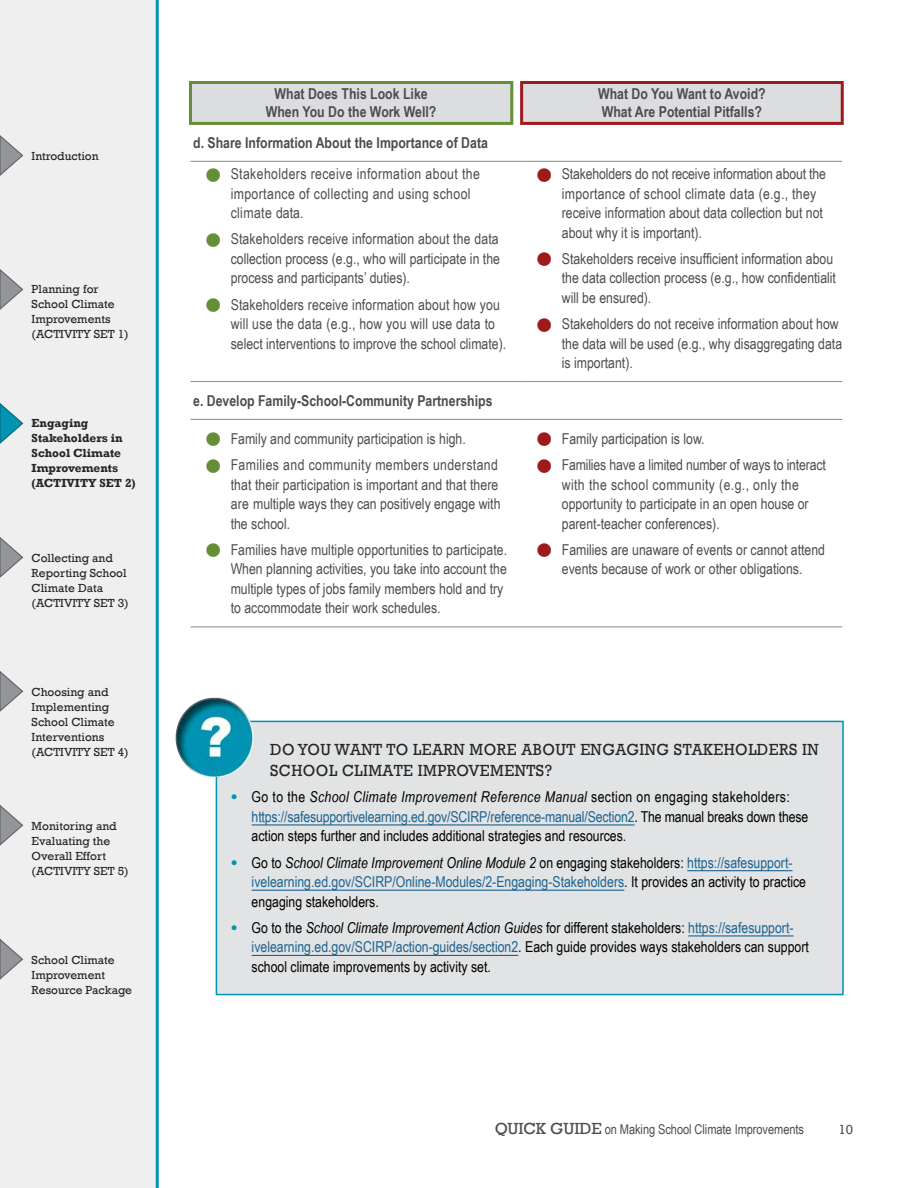
<style>
.page{position:relative;width:918px;height:1188px;background:#fff}
.page>*{position:absolute;margin:0;border:0;box-sizing:border-box;transform-origin:0 0}
.t1{font:16.5px/21px "Rockwell";letter-spacing:.03em;color:#262626;scale:.95 1}
.t2{font:15px/19.5px "Arial Narrow";color:#4d4d4f}
.t3{font:15px/19.5px "Arial Narrow";color:#000}
.t4{font:15px/19.5px "Arial Narrow";color:#1c6392}
.Table_Text_Bold{font:700 15px/18px "Arial Narrow";color:#4d4d4f;text-align:center}
.t5{font:15px/19.5px "Arial Narrow";letter-spacing:.025em;color:#4d4d4f}
.t6{font:13.5px "Arial Narrow";letter-spacing:-.005em;color:#4d4d4f}
.t7{font:13.5px "Rockwell";color:#4d4d4f}
.t8{font:12px/15px "Rockwell";color:#262626}
.t9{font:700 12px/15px "Rockwell";color:#262626}
.s1{font-family:"Arial";font-weight:900;font-size:31.5px;color:#658f36}
.s2{font-family:"Arial";font-weight:900;font-size:31.5px;color:#9d1a1d}
.s3{font-family:"Arial";font-weight:900;color:#0093b2}
.s4{font-style:italic}
.s5{color:#1c6392}
.s6{color:#000}
.s7{font-style:italic;color:#000}
.s8{font-family:"Rockwell";font-size:16.5px}
</style>
<div class="page">
<div style="left:0;top:0;width:159px;height:1188px;background:#efeff0"></div>
<hr style="left:156px;top:0;width:3px;height:1188px;background:#0093b2">
<svg style="left:0;top:135px;width:24px;height:41px"></svg>
<svg style="left:0;top:269px;width:24px;height:41px"></svg>
<svg style="left:0;top:403px;width:24px;height:41px"></svg>
<svg style="left:0;top:537px;width:24px;height:41px"></svg>
<svg style="left:0;top:671px;width:24px;height:41px"></svg>
<svg style="left:0;top:805px;width:24px;height:41px"></svg>
<svg style="left:0;top:939px;width:24px;height:41px"></svg>
<div style="left:192px;top:82px;width:649px;height:41px;background:#dcddde"></div>
<hr style="left:190px;top:161px;width:322px;height:1px;background:#939598">
<hr style="left:189px;top:122px;width:324px;height:3px;background:#658f36">
<hr style="left:189px;top:81px;width:324px;height:3px;background:#658f36">
<hr style="left:189px;top:84px;width:3px;height:38px;background:#658f36">
<hr style="left:510px;top:84px;width:3px;height:38px;background:#658f36">
<hr style="left:520px;top:81px;width:324px;height:3px;background:#9d1a1d">
<hr style="left:520px;top:84px;width:3px;height:38px;background:#9d1a1d">
<hr style="left:841px;top:84px;width:3px;height:38px;background:#9d1a1d">
<hr style="left:520px;top:122px;width:324px;height:3px;background:#9d1a1d">
<hr style="left:190px;top:419px;width:322px;height:1px;background:#939598">
<hr style="left:522px;top:419px;width:320px;height:1px;background:#939598">
<hr style="left:190px;top:626px;width:322px;height:1px;background:#939598">
<hr style="left:522px;top:626px;width:320px;height:1px;background:#939598">
<hr style="left:522px;top:161px;width:320px;height:1px;background:#939598">
<hr style="left:190px;top:381px;width:322px;height:1px;background:#939598">
<hr style="left:522px;top:381px;width:320px;height:1px;background:#939598">
<div style="left:216px;top:721px;width:627px;height:274px;background:#e2e3e4"></div>
<hr style="left:252px;top:824px;width:382px;height:2px;background:#1c6392">
<hr style="left:687px;top:870px;width:106px;height:1px;background:#1c6392">
<hr style="left:252px;top:890px;width:372px;height:1px;background:#1c6392">
<hr style="left:688px;top:935px;width:106px;height:2px;background:#1c6392">
<hr style="left:252px;top:955px;width:266px;height:1px;background:#1c6392">
<div style="left:216px;top:721px;width:628px;height:274px;border:2px solid #0093b2"></div>
<img style="left:175px;top:697px;width:82px;height:80px">
<p class="t8" style="left:32px;top:149px;width:69px">Introduction</p>
<p class="t8" style="left:32px;top:282px;width:99px">Planning for<br>School Climate<br>Improvements (ACTIVITY SET 1)</p>
<p class="t9" style="left:32px;top:415px;width:106px">Engaging<br>Stakeholders in<br>School Climate<br>Improvements (ACTIVITY SET 2)</p>
<p class="t8" style="left:32px;top:551px;width:99px">Collecting and<br>Reporting School<br>Climate Data (ACTIVITY SET 3)</p>
<p class="t8" style="left:32px;top:685px;width:99px">Choosing and<br>Implementing<br>School Climate<br>Interventions (ACTIVITY SET 4)</p>
<p class="t8" style="left:32px;top:819px;width:99px">Monitoring and<br>Evaluating the<br>Overall Effort (ACTIVITY SET 5)</p>
<p class="t8" style="left:32px;top:952px;width:102px">School Climate<br>Improvement<br>Resource Package</p>
<p class="Table_Text_Bold" style="left:266px;top:84px;width:172px">What Does This Look Like<br>When You Do the Work Well?</p>
<p class="Table_Text_Bold" style="left:598px;top:84px;width:169px;text-align:left">What Do You Want to Avoid?<br>What Are Potential Pitfalls?</p>
<p class="Table_Text_Bold" style="left:193px;top:133px;width:296px">d. Share Information About the Importance of Data</p>
<p class="t5" style="left:231px;top:163px;width:251px;text-indent:-27px"><span class="s1">●</span> Stakeholders receive information about the importance of collecting and using school climate data.</p>
<p class="t2" style="left:231px;top:229px;width:271px;text-align:justify;text-indent:-27px"><span class="s1">●</span> Stakeholders receive information about the data collection process (e.g., who will participate in the process and participants’ duties).</p>
<p class="t2" style="left:231px;top:294px;width:277px;text-indent:-27px"><span class="s1">●</span> Stakeholders receive information about how you will use the data (e.g., how you will use data to select interventions to improve the school climate).</p>
<p class="t2" style="left:562px;top:163px;width:266px;text-indent:-27px"><span class="s2">●</span> Stakeholders do not receive information about the importance of school climate data (e.g., they receive information about data collection but not about why it is important).</p>
<p class="t2" style="left:562px;top:248px;width:276px;text-indent:-27px"><span class="s2">●</span> Stakeholders receive insufficient information abou the data collection process (e.g., how confidentialit will be ensured).</p>
<p class="t2" style="left:562px;top:313px;width:282px;text-indent:-27px"><span class="s2">●</span> Stakeholders do not receive information about how the data will be used (e.g., why disaggregating data is important).</p>
<p class="Table_Text_Bold" style="left:193px;top:391px;width:301px">e. Develop Family-School-Community Partnerships</p>
<p class="t2" style="left:204px;top:428px;width:264px"><span class="s1">●</span> Family and community participation is high.</p>
<p class="t2" style="left:231px;top:455px;width:271px;text-indent:-27px"><span class="s1">●</span> Families and community members understand that their participation is important and that there are multiple ways they can positively engage with the school.</p>
<p class="t2" style="left:231px;top:539px;width:278px;text-indent:-27px"><span class="s1">●</span> Families have multiple opportunities to participate.<br>When planning activities, you take into account the multiple types of jobs family members hold and try to accommodate their work schedules.</p>
<p class="t2" style="left:535px;top:428px;width:171px"><span class="s2">●</span> Family participation is low.</p>
<p class="t2" style="left:562px;top:455px;width:265px;text-indent:-27px"><span class="s2">●</span> Families have a limited number of ways to interact with the school community (e.g., only the opportunity to participate in an open house or parent-teacher conferences).</p>
<p class="t2" style="left:535px;top:539px;width:292px;text-align:center"><span class="s2">●</span> Families are unaware of events or cannot attend events because of work or other obligations.</p>
<h4 class="t1" style="left:270px;top:739px;width:579px">DO YOU WANT TO LEARN MORE ABOUT ENGAGING STAKEHOLDERS IN<br>SCHOOL CLIMATE IMPROVEMENTS?</h4>
<p class="t3" style="left:252px;top:787px;width:558px;text-indent:-21px"><span class="s3">•</span> Go to the <span class="s4">School Climate Improvement Reference Manual</span> section on engaging stakeholders: <span class="s5">https://safesupportivelearning.ed.gov/SCIRP/reference-manual/Section2</span>. The manual breaks down these action steps further and includes additional strategies and resources.</p>
<p class="t4" style="left:252px;top:852px;width:556px;text-indent:-21px"><span class="s3">•</span> <span class="s6">Go to</span> <span class="s7">School Climate Improvement Online Module 2</span> <span class="s6">on engaging stakeholders:</span> https://safesupport&shy;ivelearning.ed.gov/SCIRP/Online-Modules/2-Engaging-Stakeholders<span class="s6">. It provides an activity to practice engaging stakeholders.</span></p>
<p class="t3" style="left:252px;top:917px;width:559px;text-indent:-21px"><span class="s3">•</span> Go to the <span class="s4">School Climate Improvement Action Guides</span> for different stakeholders: <span class="s5">https://safesupport&shy;ivelearning.ed.gov/SCIRP/action-guides/section2</span>. Each guide provides ways stakeholders can support school climate improvements by activity set.</p>
<p class="t6" style="left:495px;top:1119px;width:311px"><span class="s8">QUICK GUIDE</span> on Making School Climate Improvements</p>
<p class="t7" style="left:839px;top:1122px;width:16px">10</p>
</div>
